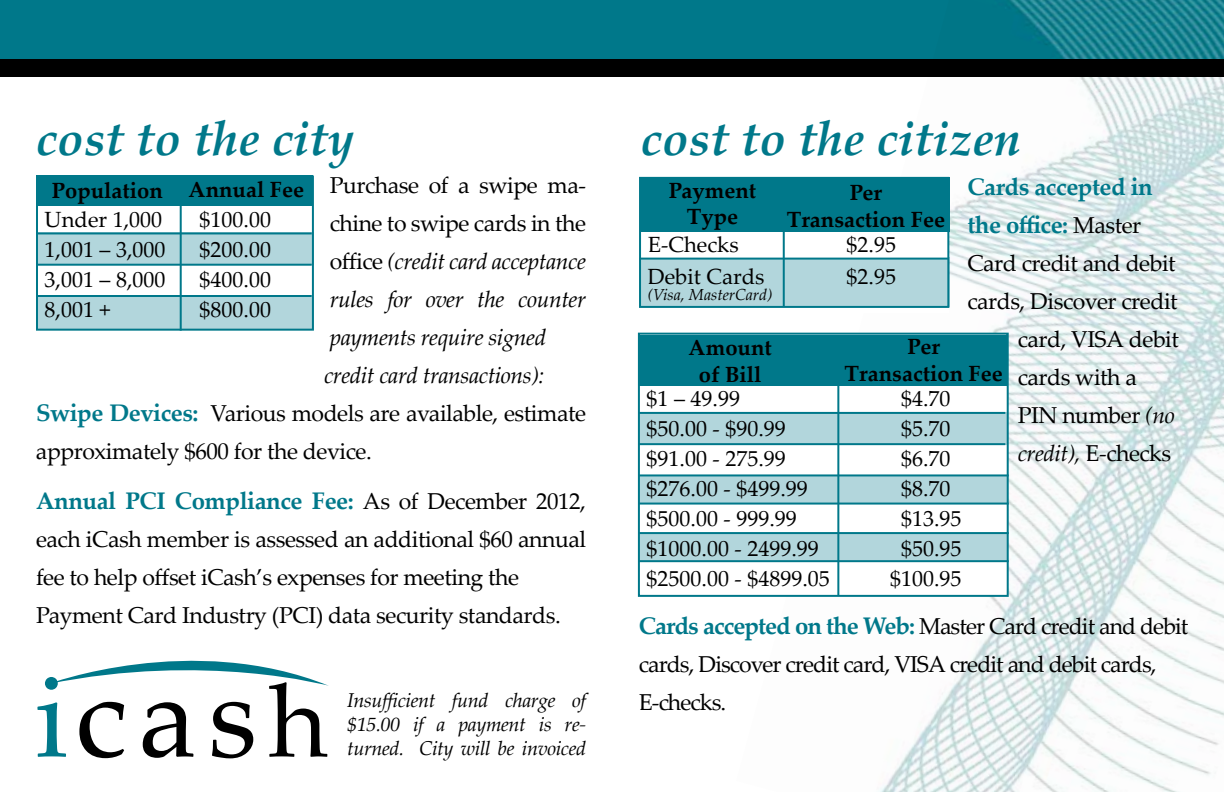
<style>
.page{position:relative;width:1224px;height:792px;background:#fff}
.page>*{position:absolute;margin:0;border:0;box-sizing:border-box;transform-origin:0 0}
.t1{font:116.2px "Palatino Linotype";color:#000}
.t2{font:italic 700 48px "Palatino Linotype";color:#00788a}
.t3{font:700 24px/38px "Palatino Linotype";letter-spacing:-.02em;color:#00788a}
.t4{font:23px/38px "Palatino Linotype";letter-spacing:-.02em;color:#000}
.t5{font:italic 23px "Palatino Linotype";letter-spacing:-.02em;color:#000}
.t6{font:23px/38px "Palatino Linotype";letter-spacing:-.04em;color:#000}
.t7{font:22px "Palatino Linotype";color:#000}
.t8{font:700 22px/26.4px "Palatino Linotype";color:#000;text-align:center}
.t9{font:italic 20px/24px "Palatino Linotype";letter-spacing:-.02em;color:#000;text-align:justify}
.t10{font:italic 16px "Palatino Linotype";color:#000}
.s1{font-style:normal}
.s2{font-weight:700;font-size:24px;color:#00788a}
.s3{font-weight:400;font-size:23px;color:#000}
.s4{color:#00788a}
.s5{font-size:102.6px}
.s6{font-style:italic}
</style>
<div class="page">
<div style="left:0;top:0;width:1224px;height:67px;background:#00788a"></div>
<img style="left:736px;top:77px;width:488px;height:715px">
<img style="left:931px;top:0;width:293px;height:60px">
<div style="left:641px;top:199px;width:308px;height:113px;background:#fff"></div>
<div style="left:638px;top:334px;width:369px;height:261px;background:#fff"></div>
<div style="left:0;top:60px;width:1224px;height:17px;background:#000"></div>
<svg style="left:48px;top:660px;width:281px;height:26px"></svg>
<div style="left:36px;top:233px;width:277px;height:32px;background:#b2d6dc"></div>
<div style="left:36px;top:297px;width:277px;height:32px;background:#b2d6dc"></div>
<div style="left:37px;top:176px;width:276px;height:30px;background:#00788a"></div>
<div style="left:36px;top:176px;width:278px;height:155px;border:2px solid #00788a"></div>
<hr style="left:180px;top:177px;width:2px;height:154px;background:#00788a">
<hr style="left:37px;top:232px;width:275px;height:2px;background:#00788a">
<hr style="left:37px;top:264px;width:275px;height:2px;background:#00788a">
<hr style="left:37px;top:295px;width:275px;height:2px;background:#00788a">
<div style="left:638px;top:412px;width:369px;height:33px;background:#b2d6dc"></div>
<div style="left:638px;top:477px;width:369px;height:26px;background:#b2d6dc"></div>
<div style="left:638px;top:534px;width:369px;height:26px;background:#b2d6dc"></div>
<div style="left:639px;top:335px;width:369px;height:51px;background:#00788a"></div>
<div style="left:638px;top:333px;width:371px;height:264px;border:2px solid #00788a"></div>
<hr style="left:837px;top:356px;width:2px;height:239px;background:#00788a">
<hr style="left:639px;top:412px;width:366px;height:2px;background:#00788a">
<hr style="left:639px;top:443px;width:366px;height:2px;background:#00788a">
<hr style="left:639px;top:474px;width:370px;height:2px;background:#00788a">
<hr style="left:639px;top:532px;width:370px;height:2px;background:#00788a">
<hr style="left:639px;top:503px;width:370px;height:2px;background:#00788a">
<hr style="left:639px;top:560px;width:370px;height:2px;background:#00788a">
<img style="left:949px;top:258px;width:1px;height:48px">
<div style="left:641px;top:258px;width:308px;height:48px;background:#b2d6dc"></div>
<div style="left:640px;top:177px;width:309px;height:54px;background:#00788a"></div>
<div style="left:639px;top:177px;width:310px;height:131px;border:2px solid #00788a"></div>
<hr style="left:783px;top:202px;width:2px;height:105px;background:#00788a">
<hr style="left:640px;top:258px;width:308px;height:2px;background:#00788a">
<h2 class="t2" style="left:36px;top:104px;width:320px">cost to the city</h2>
<p class="t4" style="left:330px;top:165px;width:258px">Purchase of a swipe ma-</p>
<p class="t4" style="left:330px;top:203px;width:258px">chine to swipe cards in the</p>
<p class="t5" style="left:330px;top:244px;width:258px"><span class="s1">office</span> (credit card acceptance</p>
<p class="t5" style="left:330px;top:282px;width:258px">rules for over the counter</p>
<p class="t5" style="left:330px;top:320px;width:218px">payments require signed</p>
<p class="t5" style="left:324px;top:358px;width:222px">credit card transactions):</p>
<p class="t4" style="left:36px;top:393px;width:552px"><span class="s2">Swipe Devices:</span> Various models are available, estimate</p>
<p class="t4" style="left:36px;top:431px;width:337px">approximately $600 for the device.</p>
<p class="t3" style="left:36px;top:481px;width:552px">Annual PCI Compliance Fee: <span class="s3">As of December 2012,</span></p>
<p class="t4" style="left:36px;top:519px;width:552px">each iCash member is assessed an additional $60 annual fee to help offset iCash’s expenses for meeting the<br>Payment Card Industry (PCI) data security standards.</p>
<p class="t8" style="left:52px;top:176px;width:254px">Population Annual Fee</p>
<p class="t7" style="left:45px;top:203px;width:119px">Under 1,000</p>
<p class="t7" style="left:200px;top:203px;width:73px">$100.00</p>
<p class="t7" style="left:45px;top:233px;width:122px">1,001 – 3,000</p>
<p class="t7" style="left:200px;top:233px;width:73px">$200.00</p>
<p class="t7" style="left:45px;top:263px;width:122px">3,001 – 8,000</p>
<p class="t7" style="left:200px;top:263px;width:73px">$400.00</p>
<p class="t7" style="left:45px;top:293px;width:67px">8,001 +</p>
<p class="t7" style="left:200px;top:293px;width:73px">$800.00</p>
<h1 class="t1" style="left:35px;top:634px;width:295px"><span class="s4">i</span>c a s <span class="s5">h</span></h1>
<p class="t9" style="left:347px;top:687px;width:240px">Insufficient fund charge of $15.00 if a payment is re&shy;turned. City will be invoiced</p>
<h2 class="t2" style="left:641px;top:104px;width:381px">cost to the citizen</h2>
<p class="t3" style="left:967px;top:167px;width:187px">Cards accepted in the office: <span class="s3">Master</span></p>
<p class="t4" style="left:967px;top:243px;width:210px">Card credit and debit</p>
<p class="t4" style="left:967px;top:281px;width:212px">cards, Discover credit</p>
<p class="t4" style="left:1018px;top:319px;width:163px">card, VISA debit</p>
<p class="t4" style="left:1018px;top:357px;width:121px">cards with a</p>
<p class="t4" style="left:1018px;top:395px;width:159px">PIN number <span class="s6">(no</span></p>
<p class="t5" style="left:1018px;top:436px;width:155px">credit), <span class="s1">E-checks</span></p>
<p class="t8" style="left:669px;top:177px;width:89px">Payment<br>Type</p>
<p class="t8" style="left:787px;top:179px;width:160px">Per<br>Transaction Fee</p>
<p class="t7" style="left:648px;top:229px;width:93px">E-Checks</p>
<p class="t7" style="left:847px;top:229px;width:51px">$2.95</p>
<p class="t7" style="left:648px;top:261px;width:118px">Debit Cards</p>
<p class="t7" style="left:847px;top:261px;width:51px">$2.95</p>
<p class="t10" style="left:648px;top:283px;width:126px">(Visa, MasterCard)</p>
<p class="t8" style="left:689px;top:334px;width:85px">Amount of Bill</p>
<p class="t8" style="left:845px;top:333px;width:160px">Per<br>Transaction Fee</p>
<p class="t7" style="left:647px;top:383px;width:95px">$1 – 49.99</p>
<p class="t7" style="left:901px;top:383px;width:51px">$4.70</p>
<p class="t7" style="left:647px;top:413px;width:141px">$50.00 - $90.99</p>
<p class="t7" style="left:901px;top:413px;width:51px">$5.70</p>
<p class="t7" style="left:647px;top:443px;width:141px">$91.00 - 275.99</p>
<p class="t7" style="left:901px;top:443px;width:51px">$6.70</p>
<p class="t7" style="left:647px;top:473px;width:163px">$276.00 - $499.99</p>
<p class="t7" style="left:901px;top:473px;width:51px">$8.70</p>
<p class="t7" style="left:647px;top:503px;width:152px">$500.00 - 999.99</p>
<p class="t7" style="left:901px;top:503px;width:62px">$13.95</p>
<p class="t7" style="left:647px;top:533px;width:174px">$1000.00 - 2499.99</p>
<p class="t7" style="left:901px;top:533px;width:62px">$50.95</p>
<p class="t7" style="left:647px;top:563px;width:185px">$2500.00 - $4899.05</p>
<p class="t7" style="left:890px;top:563px;width:73px">$100.95</p>
<p class="t6" style="left:639px;top:607px;width:551px"><span class="s2">Cards accepted on the Web:</span> Master Card credit and debit cards, Discover credit card, VISA credit and debit cards,<br>E-checks.</p>
</div>
